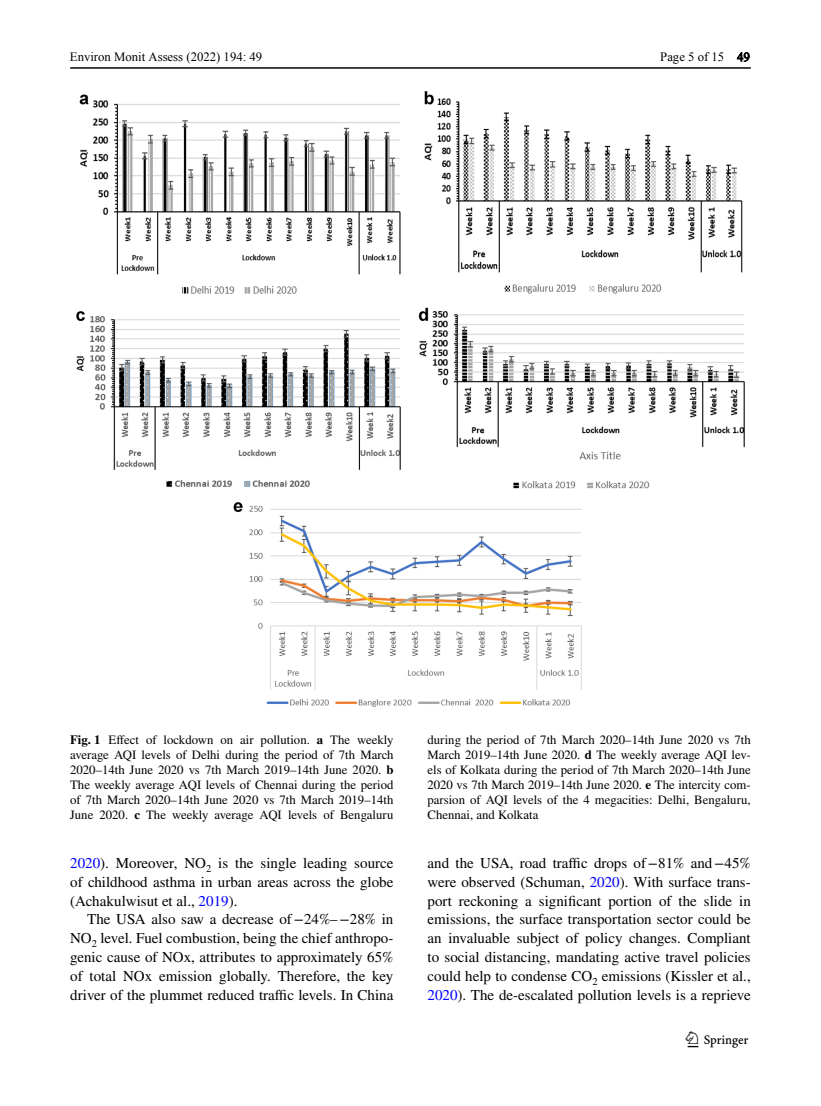
<style>
.page{position:relative;width:821px;height:1106px;background:#fff}
.page>*{position:absolute;margin:0;border:0;box-sizing:border-box;transform-origin:0 0}
.t1{font:22.5px "Springnew Regular 3";color:#000}
.t2{font:15px/18.8px "STIX";color:#000;text-align:justify}
.t3{font:12.75px/15px "STIX";color:#000;text-align:justify}
.t4{font:12.75px "Times New Roman";color:#000}
.s1{font-weight:700}
.s2{color:#00f}
</style>
<div class="page">
<hr style="left:70px;top:67px;width:680px;height:2px;background:#000">
<img style="left:76px;top:91px;width:669px;height:616px">
<p class="t4" style="left:70px;top:52px;width:194px">Environ Monit Assess (2022) 194: 49</p>
<p class="t4" style="left:660px;top:52px;width:91px">Page 5 of 15 49</p>
<p class="t3" style="left:70px;top:733px;width:325px"><span class="s1">Fig. 1</span> Effect of lockdown on air pollution. <span class="s1">a</span> The weekly average AQI levels of Delhi during the period of 7th March 2020–14th June 2020 vs 7th March 2019–14th June 2020. <span class="s1">b </span>The weekly average AQI levels of Chennai during the period of 7th March 2020–14th June 2020 vs 7th March 2019–14th June 2020. <span class="s1">c</span> The weekly average AQI levels of Bengaluru</p>
<p class="t3" style="left:427px;top:733px;width:325px">during the period of 7th March 2020–14th June 2020 vs 7th March 2019–14th June 2020. <span class="s1">d</span> The weekly average AQI lev&shy;els of Kolkata during the period of 7th March 2020–14th June 2020 vs 7th March 2019–14th June 2020. <span class="s1">e</span> The intercity com&shy;parsion of AQI levels of the 4 megacities: Delhi, Bengaluru, Chennai, and Kolkata</p>
<p class="t2" style="left:70px;top:854px;width:325px"><span class="s2">2020</span>). Moreover, NO<sub>2</sub> is the single leading source of childhood asthma in urban areas across the globe (Achakulwisut et al., <span class="s2">2019</span>).</p>
<p class="t2" style="left:70px;top:911px;width:325px;text-indent:17px">The USA also saw a decrease of−24%–−28% in NO<sub>2</sub> level. Fuel combustion, being the chief anthropo&shy;genic cause of NOx, attributes to approximately 65% of total NOx emission globally. Therefore, the key driver of the plummet reduced traffic levels. In China</p>
<p class="t2" style="left:427px;top:854px;width:325px">and the USA, road traffic drops of−81% and−45% were observed (Schuman, <span class="s2">2020</span>). With surface trans&shy;port reckoning a significant portion of the slide in emissions, the surface transportation sector could be an invaluable subject of policy changes. Compliant to social distancing, mandating active travel policies could help to condense CO<sub>2</sub> emissions (Kissler et al., <span class="s2">2020</span>). The de-escalated pollution levels is a reprieve</p>
<h1 class="t1" style="left:687px;top:1031px;width:62px">1 3</h1>
</div>
